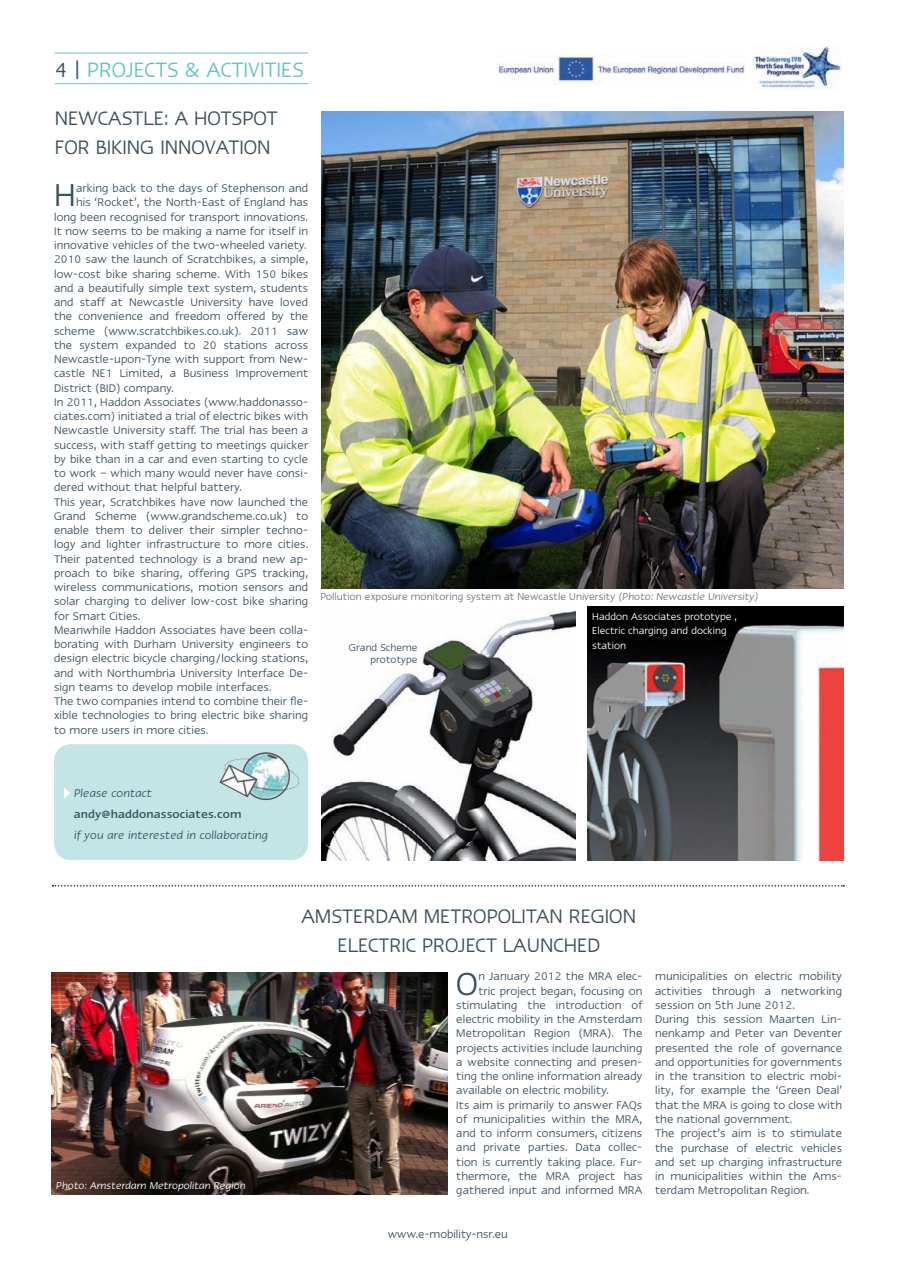
<style>
.page{position:relative;width:898px;height:1263px;background:#fff}
.page>*{position:absolute;margin:0;border:0;box-sizing:border-box;transform-origin:0 0}
.t1{font:36.45px "Linotype Ergo";color:#3a525f}
.t2{font:24px "Linotype Ergo";color:#66c5c5}
.t3{font:22.5px/28.5px "Linotype Ergo";color:#3a525f}
.t4{font:12.75px/14.2px "Linotype Ergo";letter-spacing:.01em;color:#3a525f;text-align:justify}
.t5{font:italic 12.75px "Linotype Ergo";letter-spacing:.01em;color:#3a525f}
.t6{font:500 12.75px "Linotype Ergo";letter-spacing:.01em;color:#3a525f}
.t7{font:11.4px "Linotype Ergo";letter-spacing:.005em;color:#6a7580}
.t8{font:11.4px/14.2px "Linotype Ergo";letter-spacing:.005em;color:#fff}
.t9{font:italic 11.4px "Linotype Ergo";letter-spacing:.005em;color:#fff}
.t10{font:11.4px "Linotype Ergo";letter-spacing:.005em;color:#3a525f}
.s1{font-size:23.4px;color:#3a525f}
.s2{font-style:italic}
</style>
<div class="page">
<div style="left:54px;top:744px;width:254px;height:116px;background:#c3e5e5;border-radius:17px"></div>
<hr style="left:55px;top:53px;width:253px;height:1px;background:#66c5c5">
<hr style="left:55px;top:83px;width:253px;height:1px;background:#66c5c5">
<img style="left:753px;top:46px;width:88px;height:44px">
<img style="left:496px;top:55px;width:250px;height:29px">
<svg style="left:52px;top:885px;width:791px;height:1px"></svg>
<img style="left:52px;top:972px;width:395px;height:223px">
<img style="left:321px;top:111px;width:521px;height:478px">
<img style="left:219px;top:752px;width:81px;height:49px">
<svg style="left:64px;top:787px;width:6px;height:12px"></svg>
<img style="left:321px;top:610px;width:254px;height:250px">
<img style="left:587px;top:607px;width:256px;height:253px">
<p class="t2" style="left:55px;top:58px;width:250px"><span class="s1">4 |</span> PROJECTS &amp; ACTIVITIES</p>
<p class="t3" style="left:55px;top:104px;width:224px">NEWCASTLE: A HOTSPOT<br>FOR BIKING INNOVATION</p>
<p class="t4" style="left:54px;top:181px;width:255px;text-align:right">arking back to the days of Stephenson and<br>his ‘Rocket’, the North-East of England has long been recognised for transport innovations.<br>It now seems to be making a name for itself in innovative vehicles of the two-wheeled variety.</p>
<p class="t4" style="left:54px;top:252px;width:255px">2010 saw the launch of Scratchbikes, a simple, low-cost bike sharing scheme. With 150 bikes and a beautifully simple text system, students and staff at Newcastle University have loved the convenience and freedom offered by the scheme (www.scratchbikes.co.uk). 2011 saw the system expanded to 20 stations across Newcastle-upon-Tyne with support from New&shy;castle NE1 Limited, a Business Improvement District (BID) company.</p>
<p class="t4" style="left:54px;top:395px;width:255px">In 2011, Haddon Associates (www.haddonasso&shy;ciates.com) initiated a trial of electric bikes with Newcastle University staff. The trial has been a success, with staff getting to meetings quicker by bike than in a car and even starting to cycle to work – which many would never have consi&shy;dered without that helpful battery.</p>
<p class="t4" style="left:54px;top:495px;width:255px">This year, Scratchbikes have now launched the Grand Scheme (www.grandscheme.co.uk) to enable them to deliver their simpler techno&shy;logy and lighter infrastructure to more cities.<br>Their patented technology is a brand new ap&shy;proach to bike sharing, offering GPS tracking, wireless communications, motion sensors and solar charging to deliver low-cost bike sharing for Smart Cities.</p>
<p class="t4" style="left:54px;top:623px;width:255px">Meanwhile Haddon Associates have been colla&shy;borating with Durham University engineers to design electric bicycle charging/locking stations, and with Northumbria University Interface De&shy;sign teams to develop mobile interfaces.</p>
<p class="t4" style="left:54px;top:694px;width:255px">The two companies intend to combine their fle&shy;xible technologies to bring electric bike sharing to more users in more cities.</p>
<p class="t1" style="left:54px;top:177px;width:23px">H</p>
<p class="t7" style="left:320px;top:591px;width:438px">Pollution exposure monitoring system at Newcastle University <span class="s2">(Photo: Newcastle University)</span></p>
<p class="t10" style="left:349px;top:642px;width:70px">Grand Scheme</p>
<p class="t10" style="left:370px;top:654px;width:49px">prototype</p>
<p class="t8" style="left:592px;top:610px;width:146px">Haddon Associates prototype ,</p>
<p class="t8" style="left:592px;top:624px;width:136px">Electric charging and docking station</p>
<p class="t5" style="left:74px;top:786px;width:79px">Please contact</p>
<p class="t6" style="left:74px;top:807px;width:169px">andy@haddonassociates.com</p>
<p class="t5" style="left:74px;top:828px;width:195px">if you are interested in collaborating</p>
<p class="t9" style="left:56px;top:1179px;width:191px">Photo: Amsterdam Metropolitan Region</p>
<p class="t3" style="left:301px;top:902px;width:336px">AMSTERDAM METROPOLITAN REGION</p>
<p class="t3" style="left:337px;top:931px;width:264px">ELECTRIC PROJECT LAUNCHED</p>
<p class="t1" style="left:456px;top:965px;width:23px">O</p>
<p class="t4" style="left:478px;top:969px;width:165px">n January 2012 the MRA elec-</p>
<p class="t4" style="left:478px;top:984px;width:165px">tric project began, focusing on</p>
<p class="t4" style="left:456px;top:998px;width:187px">stimulating the introduction of</p>
<p class="t4" style="left:456px;top:1012px;width:187px">electric mobility in the Amsterdam</p>
<p class="t4" style="left:456px;top:1026px;width:187px">Metropolitan Region (MRA). The</p>
<p class="t4" style="left:456px;top:1041px;width:187px">projects activities include launching</p>
<p class="t4" style="left:456px;top:1055px;width:187px">a website connecting and presen-</p>
<p class="t4" style="left:456px;top:1069px;width:187px">ting the online information already</p>
<p class="t4" style="left:456px;top:1083px;width:154px">available on electric mobility.</p>
<p class="t4" style="left:456px;top:1098px;width:187px">Its aim is primarily to answer FAQs of municipalities within the MRA, and to inform consumers, citizens and private parties. Data collec&shy;tion is currently taking place. Fur&shy;thermore, the MRA project has gathered input and informed MRA</p>
<p class="t4" style="left:654px;top:969px;width:188px">municipalities on electric mobility activities through a networking session on 5th June 2012.</p>
<p class="t4" style="left:654px;top:1012px;width:188px">During this session Maarten Lin&shy;nenkamp and Peter van Deventer presented the role of governance and opportunities for governments in the transition to electric mobi&shy;lity, for example the ‘Green Deal’ that the MRA is going to close with the national government.</p>
<p class="t4" style="left:654px;top:1126px;width:188px">The project’s aim is to stimulate the purchase of electric vehicles and set up charging infrastructure in municipalities within the Ams&shy;terdam Metropolitan Region.</p>
<p class="t4" style="left:387px;top:1227px;width:121px">www.e-mobility-nsr.eu</p>
</div>
